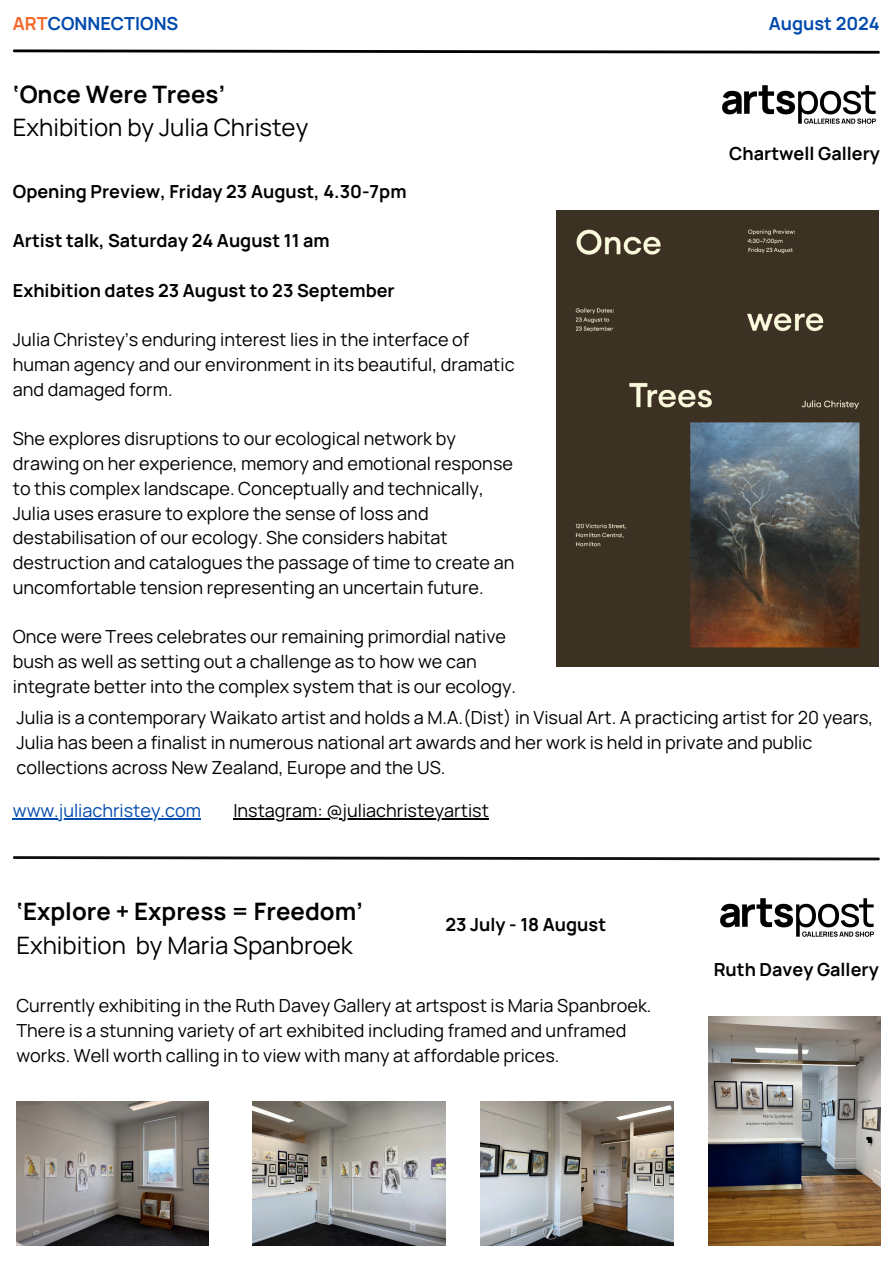
<style>
.page{position:relative;width:893px;height:1263px;background:#fff}
.page>*{position:absolute;margin:0;border:0;box-sizing:border-box;transform-origin:0 0}
.t1{font:24px/33.2px "Manrope";color:#000}
.t2{font:18px/24.8px "Manrope";color:#000}
.t3{font:700 18px "Manrope";color:#000}
.t4{font:700 18px "Manrope";color:#004aad}
.t5{font:18px "Manrope";color:#004aad}
.s1{color:#f3662a}
.s2{font-weight:700}
</style>
<div class="page">
<svg style="left:12px;top:49px;width:868px;height:5px"></svg>
<img style="left:722px;top:85px;width:154px;height:39px">
<svg style="left:12px;top:856px;width:868px;height:5px"></svg>
<img style="left:556px;top:210px;width:322px;height:456px">
<hr style="left:13px;top:818px;width:188px;height:1px;background:#004aad">
<hr style="left:233px;top:818px;width:256px;height:1px;background:#000">
<img style="left:720px;top:898px;width:154px;height:39px">
<img style="left:708px;top:1017px;width:173px;height:228px">
<img style="left:253px;top:1101px;width:192px;height:144px">
<img style="left:16px;top:1101px;width:193px;height:144px">
<img style="left:481px;top:1101px;width:192px;height:144px">
<p class="t4" style="left:13px;top:11px;width:167px"><span class="s1">ART</span>CONNECTIONS</p>
<h1 class="t4" style="left:769px;top:11px;width:113px">August 2024</h1>
<h3 class="t1" style="left:13px;top:77px;width:297px"><span class="s2">‘Once Were Trees’<br></span>Exhibition by Julia Christey</h3>
<h3 class="t3" style="left:13px;top:179px;width:395px">Opening Preview, Friday 23 August, 4.30-7pm</h3>
<h3 class="t3" style="left:13px;top:228px;width:318px">Artist talk, Saturday 24 August 11 am</h3>
<p class="t3" style="left:13px;top:278px;width:383px">Exhibition dates 23 August to 23 September</p>
<p class="t2" style="left:13px;top:327px;width:503px">Julia Christey’s enduring interest lies in the interface of human agency and our environment in its beautiful, dramatic and damaged form.</p>
<p class="t2" style="left:13px;top:426px;width:503px">She explores disruptions to our ecological network by drawing on her experience, memory and emotional response to this complex landscape. Conceptually and technically, Julia uses erasure to explore the sense of loss and destabilisation of our ecology. She considers habitat destruction and catalogues the passage of time to create an uncomfortable tension representing an uncertain future.</p>
<p class="t2" style="left:13px;top:624px;width:505px">Once were Trees celebrates our remaining primordial native bush as well as setting out a challenge as to how we can integrate better into the complex system that is our ecology.</p>
<h3 class="t3" style="left:729px;top:141px;width:152px">Chartwell Gallery</h3>
<p class="t2" style="left:16px;top:705px;width:858px">Julia is a contemporary Waikato artist and holds a M.A.(Dist) in Visual Art. A practicing artist for 20 years,<br>Julia has been a finalist in numerous national art awards and her work is held in private and public collections across New Zealand, Europe and the US.</p>
<p class="t5" style="left:13px;top:797px;width:190px">www.juliachristey.com</p>
<p class="t2" style="left:233px;top:797px;width:257px">Instagram: @juliachristeyartist</p>
<p class="t1" style="left:16px;top:895px;width:348px"><span class="s2">‘Explore + Express = Freedom’<br></span>Exhibition by Maria Spanbroek</p>
<p class="t2" style="left:16px;top:993px;width:636px">Currently exhibiting in the Ruth Davey Gallery at artspost is Maria Spanbroek.<br>There is a stunning variety of art exhibited including framed and unframed works. Well worth calling in to view with many at affordable prices.</p>
<p class="t3" style="left:445px;top:912px;width:162px">23 July - 18 August</p>
<p class="t3" style="left:714px;top:956px;width:166px">Ruth Davey Gallery</p>
</div>
